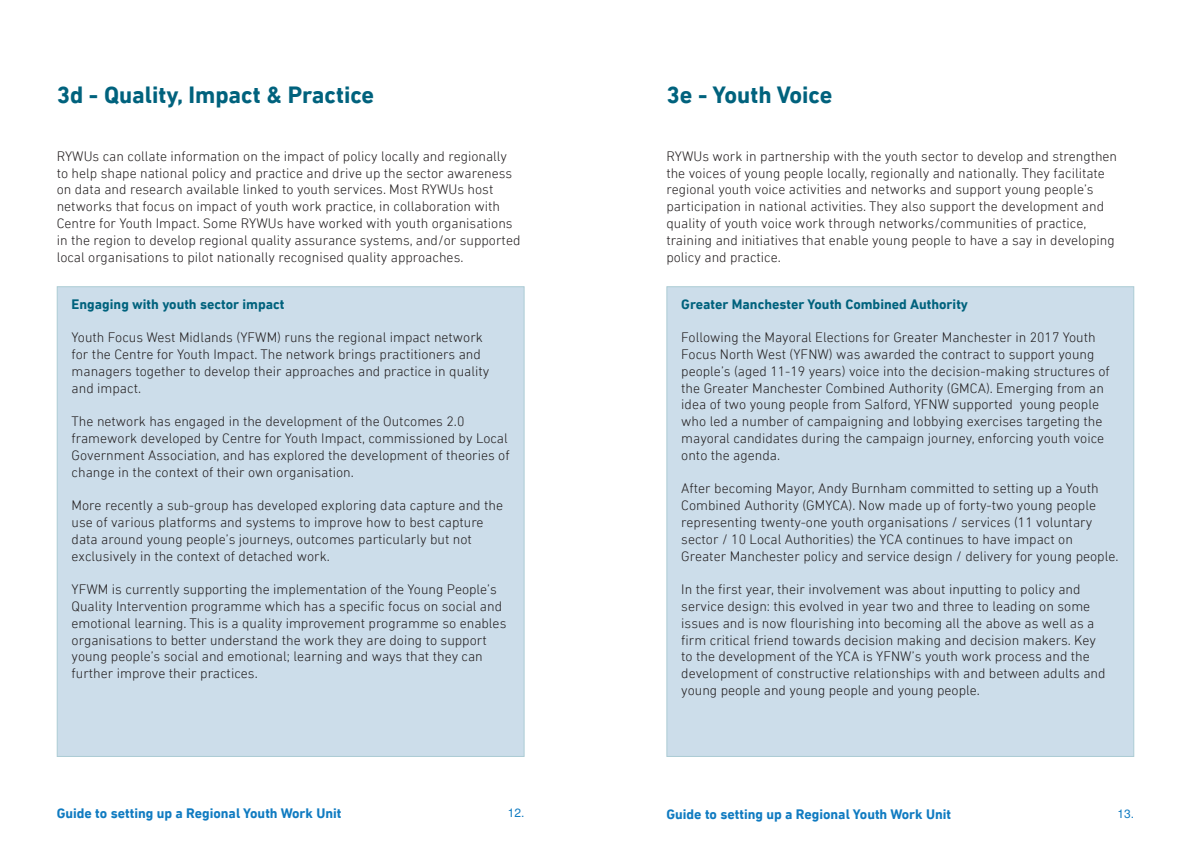
<style>
.page{position:relative;width:1191px;height:842px;background:#fff}
.page>*{position:absolute;margin:0;border:0;box-sizing:border-box;transform-origin:0 0}
.Paragraph_Style_4{font:700 24px "DIN Next W01";color:#00627d}
.t1{font:300 14px/16.8px "DIN Next W01";color:#231f20}
.t2{font:700 14px "DIN Next W01";color:#107bc1}
.t3{font:700 14px "DIN Next W01";color:#00627d}
.t4{font:12px "Te X Gyre Heros";color:#107bc1}
</style>
<div class="page">
<div style="left:57px;top:286px;width:467px;height:471px;background:#ccddea"></div>
<div style="left:666px;top:286px;width:468px;height:471px;background:#ccddea"></div>
<p class="Paragraph_Style_4" style="left:57px;top:81px;width:319px">3d - Quality, Impact &amp; Practice</p>
<p class="t1" style="left:57px;top:147px;width:465px">RYWUs can collate information on the impact of policy locally and regionally to help shape national policy and practice and drive up the sector awareness on data and research available linked to youth services. Most RYWUs host networks that focus on impact of youth work practice, in collaboration with Centre for Youth Impact. Some RYWUs have worked with youth organisations in the region to develop regional quality assurance systems, and/or supported local organisations to pilot nationally recognised quality approaches.</p>
<p class="t3" style="left:72px;top:296px;width:214px">Engaging with youth sector impact</p>
<p class="t1" style="left:72px;top:329px;width:419px">Youth Focus West Midlands (YFWM) runs the regional impact network for the Centre for Youth Impact. The network brings practitioners and managers together to develop their approaches and practice in quality and impact.</p>
<p class="t1" style="left:72px;top:413px;width:439px">The network has engaged in the development of the Outcomes 2.0 framework developed by Centre for Youth Impact, commissioned by Local Government Association, and has explored the development of theories of change in the context of their own organisation.</p>
<p class="t1" style="left:72px;top:497px;width:433px">More recently a sub-group has developed exploring data capture and the use of various platforms and systems to improve how to best capture data around young people’s journeys, outcomes particularly but not exclusively in the context of detached work.</p>
<p class="t1" style="left:72px;top:581px;width:436px">YFWM is currently supporting the implementation of the Young People’s Quality Intervention programme which has a specific focus on social and emotional learning. This is a quality improvement programme so enables organisations to better understand the work they are doing to support young people’s social and emotional; learning and ways that they can further improve their practices.</p>
<p class="Paragraph_Style_4" style="left:666px;top:81px;width:167px">3e - Youth Voice</p>
<p class="t1" style="left:666px;top:147px;width:452px">RYWUs work in partnership with the youth sector to develop and strengthen the voices of young people locally, regionally and nationally. They facilitate regional youth voice activities and networks and support young people’s participation in national activities. They also support the development and quality of youth voice work through networks/communities of practice, training and initiatives that enable young people to have a say in developing policy and practice.</p>
<p class="t3" style="left:681px;top:296px;width:288px">Greater Manchester Youth Combined Authority</p>
<p class="t1" style="left:681px;top:329px;width:430px">Following the Mayoral Elections for Greater Manchester in 2017 Youth Focus North West (YFNW) was awarded the contract to support young people’s (aged 11-19 years) voice into the decision-making structures of the Greater Manchester Combined Authority (GMCA). Emerging from an idea of two young people from Salford, YFNW supported young people who led a number of campaigning and lobbying exercises targeting the mayoral candidates during the campaign journey, enforcing youth voice onto the agenda.</p>
<p class="t1" style="left:681px;top:480px;width:439px">After becoming Mayor, Andy Burnham committed to setting up a Youth Combined Authority (GMYCA). Now made up of forty-two young people representing twenty-one youth organisations / services (11 voluntary sector / 10 Local Authorities) the YCA continues to have impact on Greater Manchester policy and service design / delivery for young people.</p>
<p class="t1" style="left:681px;top:581px;width:426px">In the first year, their involvement was about inputting to policy and service design: this evolved in year two and three to leading on some issues and is now flourishing into becoming all the above as well as a firm critical friend towards decision making and decision makers. Key to the development of the YCA is YFNW’s youth work process and the development of constructive relationships with and between adults and young people and young people and young people.</p>
<p class="t2" style="left:57px;top:805px;width:286px">Guide to setting up a Regional Youth Work Unit</p>
<p class="t4" style="left:508px;top:803px;width:18px">12.</p>
<p class="t2" style="left:666px;top:806px;width:286px">Guide to setting up a Regional Youth Work Unit</p>
<p class="t4" style="left:1117px;top:804px;width:18px">13.</p>
</div>
